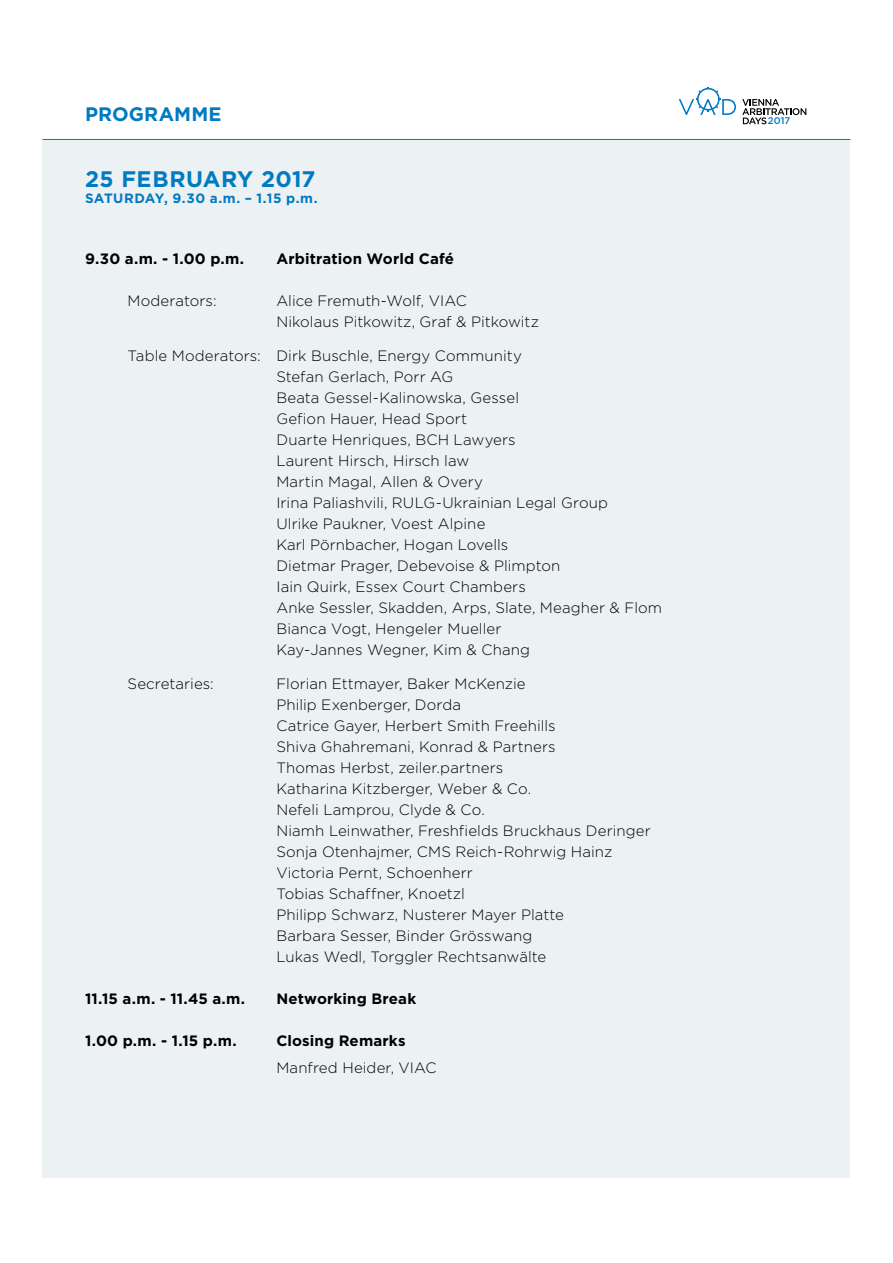
<style>
.page{position:relative;width:893px;height:1263px;background:#fff}
.page>*{position:absolute;margin:0;border:0;box-sizing:border-box;transform-origin:0 0}
.t1{font:700 22.5px "Gotham";letter-spacing:.02em;color:#007ac2}
.t2{font:700 19.5px "Gotham";letter-spacing:.005em;color:#007ac2}
.t3{font:300 15px/21px "Gotham";letter-spacing:.005em;color:#000}
.t4{font:700 15px "Gotham";letter-spacing:.01em;color:#000}
.t5{font:700 13.5px "Gotham";letter-spacing:.03em;color:#007ac2}
.t6{font:500 9.6px "Gotham";color:#007ac2}
</style>
<div class="page">
<svg style="left:742px;top:99px;width:64px;height:25px"></svg>
<svg style="left:679px;top:87px;width:57px;height:28px"></svg>
<div style="left:43px;top:139px;width:807px;height:1039px;background:#ecf1f4"></div>
<hr style="left:43px;top:139px;width:807px;height:1px;background:#007ac2">
<h2 class="t2" style="left:85px;top:102px;width:138px">PROGRAMME</h2>
<h1 class="t1" style="left:85px;top:166px;width:232px">25 FEBRUARY 2017</h1>
<p class="t5" style="left:85px;top:190px;width:234px">SATURDAY, 9.30 a.m. – 1.15 p.m.</p>
<p class="t4" style="left:85px;top:250px;width:161px">9.30 a.m. - 1.00 p.m.</p>
<p class="t4" style="left:276px;top:250px;width:179px">Arbitration World Café</p>
<p class="t3" style="left:128px;top:290px;width:91px">Moderators:</p>
<p class="t3" style="left:276px;top:290px;width:264px">Alice Fremuth-Wolf, VIAC<br>Nikolaus Pitkowitz, Graf &amp; Pitkowitz</p>
<p class="t3" style="left:276px;top:345px;width:387px;text-indent:-149px">Table Moderators: Dirk Buschle, Energy Community<br>Stefan Gerlach, Porr AG<br>Beata Gessel-Kalinowska, Gessel<br>Gefion Hauer, Head Sport<br>Duarte Henriques, BCH Lawyers<br>Laurent Hirsch, Hirsch law<br>Martin Magal, Allen &amp; Overy<br>Irina Paliashvili, RULG-Ukrainian Legal Group<br>Ulrike Paukner, Voest Alpine<br>Karl Pörnbacher, Hogan Lovells<br>Dietmar Prager, Debevoise &amp; Plimpton<br>Iain Quirk, Essex Court Chambers<br>Anke Sessler, Skadden, Arps, Slate, Meagher &amp; Flom Bianca Vogt, Hengeler Mueller<br>Kay-Jannes Wegner, Kim &amp; Chang</p>
<p class="t3" style="left:128px;top:673px;width:88px">Secretaries:</p>
<p class="t3" style="left:276px;top:673px;width:376px">Florian Ettmayer, Baker McKenzie<br>Philip Exenberger, Dorda<br>Catrice Gayer, Herbert Smith Freehills<br>Shiva Ghahremani, Konrad &amp; Partners<br>Thomas Herbst, zeiler.partners<br>Katharina Kitzberger, Weber &amp; Co.<br>Nefeli Lamprou, Clyde &amp; Co.<br>Niamh Leinwather, Freshfields Bruckhaus Deringer Sonja Otenhajmer, CMS Reich-Rohrwig Hainz Victoria Pernt, Schoenherr<br>Tobias Schaffner, Knoetzl<br>Philipp Schwarz, Nusterer Mayer Platte<br>Barbara Sesser, Binder Grösswang<br>Lukas Wedl, Torggler Rechtsanwälte</p>
<p class="t4" style="left:85px;top:990px;width:162px">11.15 a.m. - 11.45 a.m.</p>
<p class="t4" style="left:276px;top:990px;width:141px">Networking Break</p>
<p class="t4" style="left:85px;top:1032px;width:153px">1.00 p.m. - 1.15 p.m.</p>
<p class="t4" style="left:276px;top:1032px;width:131px">Closing Remarks</p>
<p class="t3" style="left:276px;top:1057px;width:162px">Manfred Heider, VIAC</p>
<p class="t6" style="left:768px;top:115px;width:24px">2017</p>
</div>
